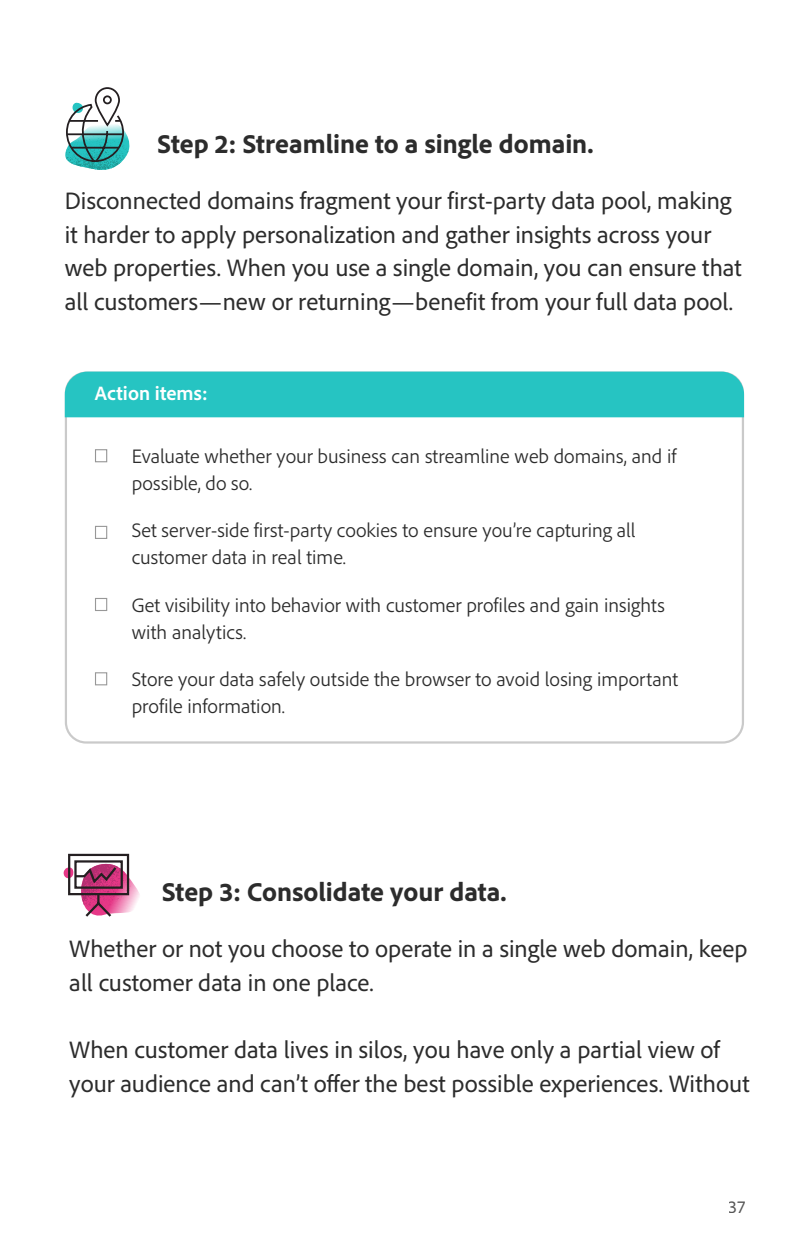
<style>
.page{position:relative;width:810px;height:1256px;background:#fff}
.page>*{position:absolute;margin:0;border:0;box-sizing:border-box;transform-origin:0 0}
.t1{font:800 27px "Adobe Clean";color:#2c2c2c}
.t2{font:24.75px/33.8px "Adobe Clean";color:#2c2c2c}
.t3{font:300 20.25px/27px "Adobe Clean";color:#2c2c2c}
.t4{font:700 20.25px "Adobe Clean";color:#fff}
.t5{font:18px "Adobe Clean";color:#2c2c2c}
</style>
<div class="page">
<svg style="left:65px;top:103px;width:65px;height:67px"></svg>
<div style="left:95px;top:87px;width:25px;height:39px;border:2px solid #241f21;border-radius:12px"></div>
<div style="left:103px;top:95px;width:9px;height:9px;border:2px solid #241f21;border-radius:50%"></div>
<div style="left:68px;top:853px;width:61px;height:42px;border:2px solid #241f21"></div>
<svg style="left:63px;top:863px;width:77px;height:54px"></svg>
<div style="left:74px;top:860px;width:49px;height:28px;border:2px solid #241f21"></div>
<svg style="left:95px;top:449px;width:13px;height:14px"></svg>
<svg style="left:95px;top:525px;width:13px;height:14px"></svg>
<svg style="left:95px;top:598px;width:13px;height:13px"></svg>
<svg style="left:95px;top:672px;width:13px;height:14px"></svg>
<div style="left:65px;top:371px;width:679px;height:46px;background:#26c4c2"></div>
<p class="t1" style="left:158px;top:127px;width:438px">Step 2: Streamline to a single domain.</p>
<p class="t2" style="left:65px;top:183px;width:678px">Disconnected domains fragment your first-party data pool, making it harder to apply personalization and gather insights across your web properties. When you use a single domain, you can ensure that all customers—new or returning—benefit from your full data pool.</p>
<p class="t4" style="left:95px;top:380px;width:114px">Action items:</p>
<p class="t3" style="left:132px;top:442px;width:546px">Evaluate whether your business can streamline web domains, and if possible, do so.</p>
<p class="t3" style="left:132px;top:516px;width:505px">Set server-side first-party cookies to ensure you’re capturing all customer data in real time.</p>
<p class="t3" style="left:132px;top:591px;width:535px">Get visibility into behavior with customer profiles and gain insights with analytics.</p>
<p class="t3" style="left:132px;top:665px;width:548px">Store your data safely outside the browser to avoid losing important profile information.</p>
<p class="t1" style="left:162px;top:874px;width:346px">Step 3: Consolidate your data.</p>
<p class="t2" style="left:69px;top:931px;width:680px">Whether or not you choose to operate in a single web domain, keep all customer data in one place.</p>
<p class="t2" style="left:69px;top:1032px;width:682px">When customer data lives in silos, you have only a partial view of your audience and can’t offer the best possible experiences. Without</p>
<p class="t5" style="left:729px;top:1195px;width:18px">37</p>
</div>
